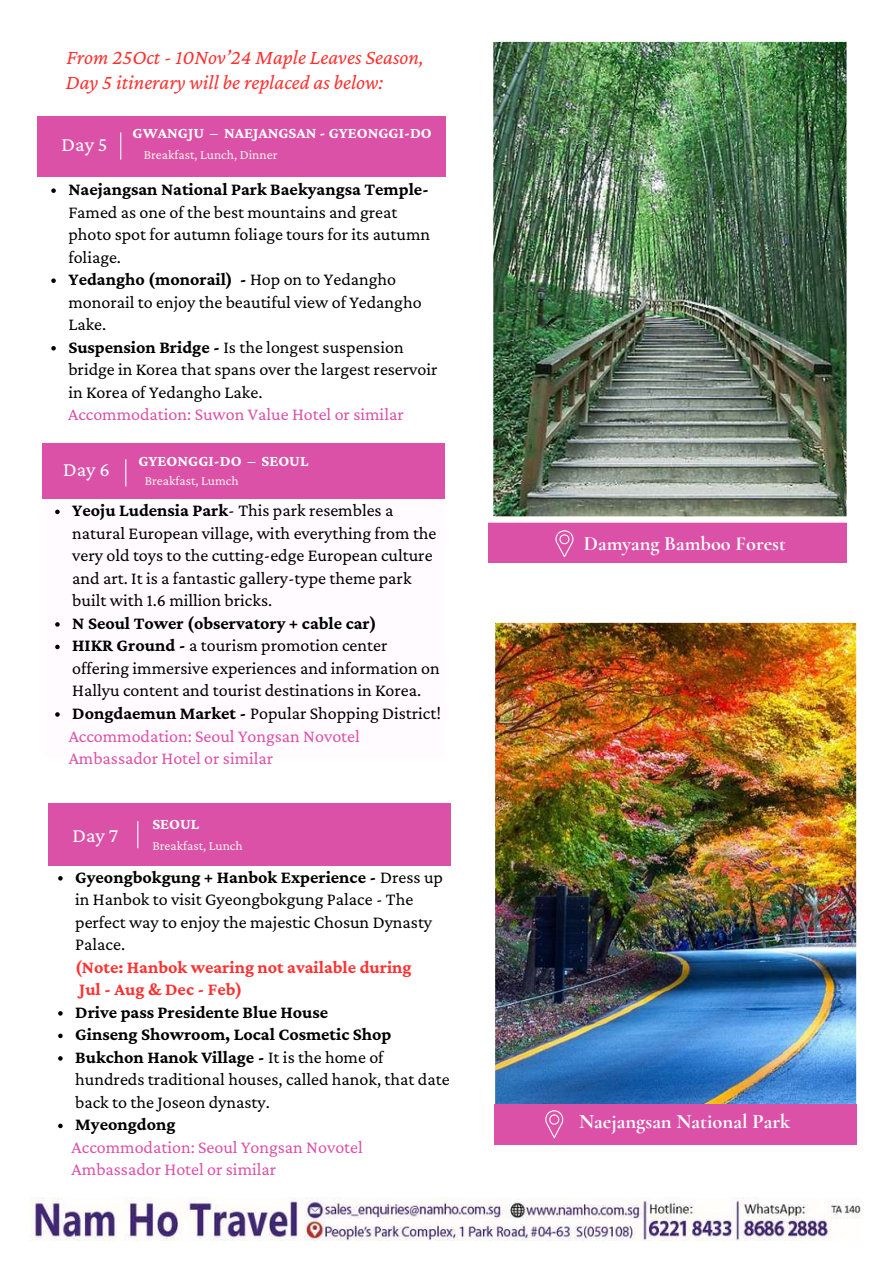
<style>
.page{position:relative;width:893px;height:1264px;background:#fff}
.page>*{position:absolute;margin:0;border:0;box-sizing:border-box;transform-origin:0 0}
.t1{font:italic 21px/25.8px "Crimson Pro";color:#ff3131}
.t2{font:700 20.55px "Cormorant Garamond";color:#fff}
.t3{font:20.4px "Crimson Pro";color:#fff}
.t4{font:700 20.25px "Cormorant Garamond";color:#fff}
.t5{font:18px/22.5px "Crimson Pro";color:#000}
.t6{font:18px/22.5px "Crimson Pro";color:#db51a8}
.t7{font:700 18px/22.5px "Crimson Pro";color:#ff3131}
.t8{font:700 18px "Crimson Pro";color:#000}
.t9{font:700 15.75px "Crimson Pro";color:#fff}
.t10{font:13.5px "Crimson Pro";color:#f6f3ea}
.s1{font-weight:700}
.s2{color:#db51a8}
</style>
<div class="page">
<div style="left:488px;top:522px;width:358px;height:41px;background:#db51a8"></div>
<svg style="left:555px;top:530px;width:18px;height:27px"></svg>
<div style="left:45px;top:489px;width:401px;height:267px;background:#fffbff"></div>
<div style="left:42px;top:443px;width:402px;height:56px;background:#db51a8"></div>
<svg style="left:55px;top:509px;width:5px;height:5px"></svg>
<svg style="left:55px;top:622px;width:5px;height:4px"></svg>
<svg style="left:55px;top:644px;width:5px;height:5px"></svg>
<svg style="left:55px;top:712px;width:5px;height:4px"></svg>
<img style="left:493px;top:41px;width:354px;height:476px">
<img style="left:31px;top:1197px;width:830px;height:43px">
<svg style="left:125px;top:459px;width:1px;height:27px"></svg>
<img style="left:495px;top:622px;width:362px;height:492px">
<div style="left:494px;top:1103px;width:362px;height:41px;background:#db51a8"></div>
<svg style="left:545px;top:1110px;width:18px;height:28px"></svg>
<svg style="left:51px;top:188px;width:5px;height:5px"></svg>
<svg style="left:51px;top:278px;width:5px;height:5px"></svg>
<svg style="left:51px;top:346px;width:5px;height:4px"></svg>
<div style="left:38px;top:116px;width:408px;height:60px;background:#db51a8"></div>
<svg style="left:120px;top:132px;width:1px;height:28px"></svg>
<div style="left:48px;top:803px;width:402px;height:62px;background:#db51a8"></div>
<svg style="left:58px;top:876px;width:5px;height:4px"></svg>
<svg style="left:58px;top:1011px;width:5px;height:4px"></svg>
<svg style="left:58px;top:1033px;width:5px;height:5px"></svg>
<svg style="left:58px;top:1056px;width:5px;height:4px"></svg>
<svg style="left:58px;top:1123px;width:5px;height:5px"></svg>
<svg style="left:137px;top:821px;width:1px;height:27px"></svg>
<p class="t1" style="left:66px;top:43px;width:359px">From 25Oct - 10Nov’24 Maple Leaves Season,<br>Day 5 itinerary will be replaced as below:</p>
<p class="t3" style="left:62px;top:132px;width:47px">Day 5</p>
<p class="t9" style="left:133px;top:124px;width:301px">GWANGJU – NAEJANGSAN - GYEONGGI-DO</p>
<p class="t10" style="left:144px;top:147px;width:135px">Breakfast, Lunch, Dinner</p>
<p class="t8" style="left:68px;top:179px;width:362px">Naejangsan National Park Baekyangsa Temple-</p>
<p class="t5" style="left:68px;top:200px;width:370px">Famed as one of the best mountains and great photo spot for autumn foliage tours for its autumn foliage.<br><span class="s1">Yedangho (monorail) -</span> Hop on to Yedangho monorail to enjoy the beautiful view of Yedangho Lake.<br><span class="s1">Suspension Bridge -</span> Is the longest suspension bridge in Korea that spans over the largest reservoir in Korea of Yedangho Lake.</p>
<p class="t6" style="left:68px;top:403px;width:337px">Accommodation: Suwon Value Hotel or similar</p>
<p class="t3" style="left:63px;top:457px;width:48px">Day 6</p>
<p class="t9" style="left:138px;top:452px;width:171px">GYEONGGI-DO – SEOUL</p>
<p class="t10" style="left:145px;top:473px;width:95px">Breakfast, Lumch</p>
<p class="t5" style="left:72px;top:499px;width:366px"><span class="s1">Yeoju Ludensia Park</span>- This park resembles a natural European village, with everything from the very old toys to the cutting-edge European culture and art. It is a fantastic gallery-type theme park built with 1.6 million bricks.</p>
<p class="t5" style="left:69px;top:611px;width:374px"><span class="s1">N Seoul Tower (observatory + cable car)<br>HIKR Ground -</span> a tourism promotion center offering immersive experiences and information on Hallyu content and tourist destinations in Korea.<br><span class="s1">Dongdaemun Market -</span> Popular Shopping District!<br><span class="s2">Accommodation: Seoul Yongsan Novotel Ambassador Hotel or similar</span></p>
<p class="t9" style="left:152px;top:814px;width:48px">SEOUL</p>
<p class="t3" style="left:72px;top:824px;width:47px">Day 7</p>
<p class="t10" style="left:152px;top:837px;width:92px">Breakfast, Lunch</p>
<p class="t5" style="left:75px;top:865px;width:369px"><span class="s1">Gyeongbokgung + Hanbok Experience -</span> Dress up in Hanbok to visit Gyeongbokgung Palace - The perfect way to enjoy the majestic Chosun Dynasty Palace.</p>
<p class="t7" style="left:75px;top:955px;width:338px">(Note: Hanbok wearing not available during<br>Jul - Aug &amp; Dec - Feb)</p>
<p class="t5" style="left:75px;top:1000px;width:376px"><span class="s1">Drive pass Presidente Blue House<br>Ginseng Showroom, Local Cosmetic Shop Bukchon Hanok Village -</span> It is the home of hundreds traditional houses, called hanok, that date back to the Joseon dynasty.</p>
<p class="t8" style="left:75px;top:1114px;width:102px">Myeongdong</p>
<p class="t6" style="left:72px;top:1135px;width:293px">Accommodation: Seoul Yongsan Novotel<br>Ambassador Hotel or similar</p>
<p class="t4" style="left:584px;top:531px;width:203px">Damyang Bamboo Forest</p>
<p class="t2" style="left:594px;top:1108px;width:197px">aejangsan National Park</p>
<p class="t2" style="left:579px;top:1116px;width:169px">N Gyeongbokgung</p>
</div>
